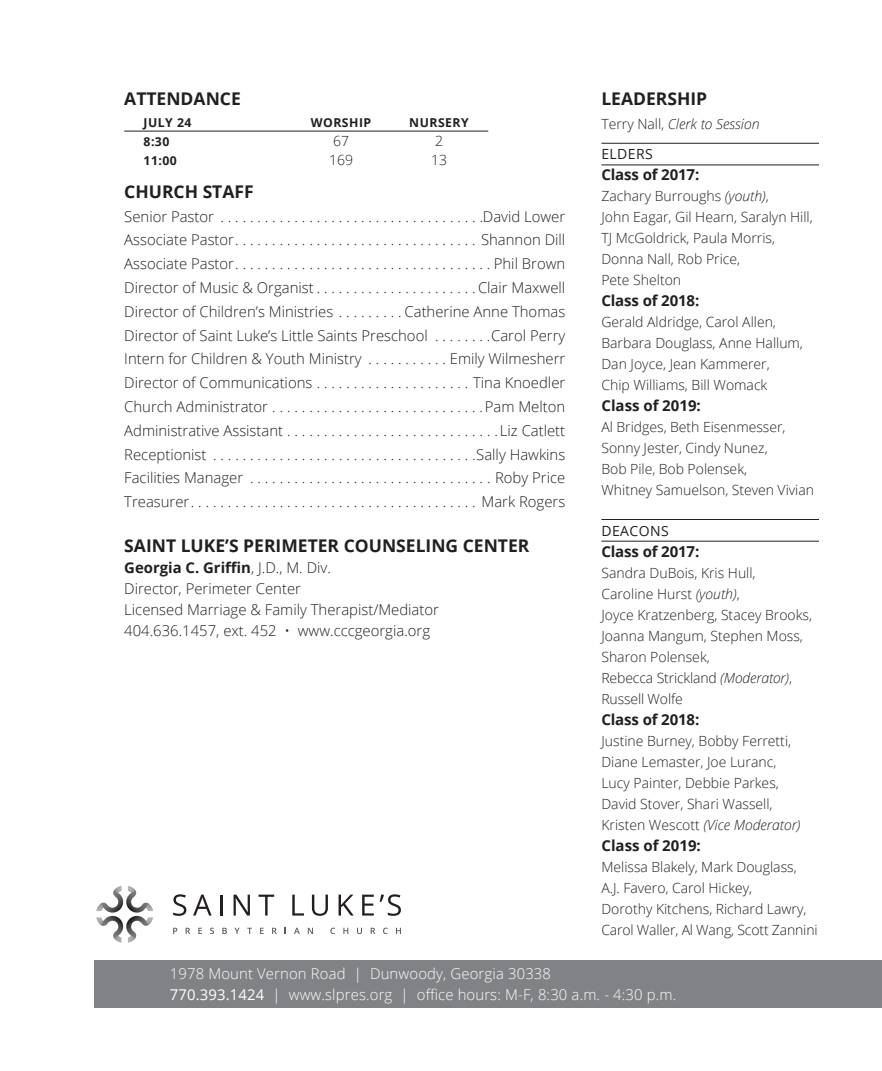
<style>
.page{position:relative;width:882px;height:1071px;background:#fff}
.page>*{position:absolute;margin:0;border:0;box-sizing:border-box;transform-origin:0 0}
.t1{font:700 17.5px "Open Sans";color:#231f20}
.t2{font:700 15.05px "Open Sans";letter-spacing:-.01em;color:#231f20}
.t3{font:300 14.88px/23.8px "Open Sans";color:#231f20;text-align:justify}
.t4{font:300 14.88px/21.3px "Open Sans";letter-spacing:.01em;color:#fff}
.t5{font:300 14px/21px "Open Sans";color:#231f20}
.t6{font:italic 300 14px/30.8px "Open Sans";color:#231f20}
.t7{font:14px "Open Sans";letter-spacing:.03em;color:#231f20}
.t8{font:700 12.25px "Open Sans";letter-spacing:.04em;color:#231f20}
.s1{font-weight:700}
.s2{font-style:normal}
.s3{font-weight:400;font-style:normal}
.s4{font-style:italic}
.s5{font-weight:400}
</style>
<div class="page">
<div style="left:94px;top:961px;width:788px;height:47px;background:#808285"></div>
<svg style="left:96px;top:886px;width:57px;height:57px"></svg>
<svg style="left:173px;top:894px;width:13px;height:22px"></svg>
<svg style="left:193px;top:895px;width:19px;height:21px"></svg>
<hr style="left:220px;top:895px;width:3px;height:21px;background:#231f20">
<svg style="left:234px;top:895px;width:16px;height:21px"></svg>
<svg style="left:259px;top:895px;width:15px;height:21px"></svg>
<svg style="left:292px;top:895px;width:12px;height:21px"></svg>
<svg style="left:312px;top:895px;width:16px;height:21px"></svg>
<svg style="left:339px;top:895px;width:15px;height:21px"></svg>
<svg style="left:362px;top:895px;width:12px;height:21px"></svg>
<svg style="left:380px;top:894px;width:21px;height:22px"></svg>
<svg style="left:173px;top:928px;width:4px;height:6px"></svg>
<svg style="left:186px;top:928px;width:4px;height:6px"></svg>
<svg style="left:198px;top:928px;width:4px;height:6px"></svg>
<svg style="left:210px;top:928px;width:4px;height:6px"></svg>
<svg style="left:222px;top:928px;width:5px;height:6px"></svg>
<svg style="left:234px;top:928px;width:6px;height:6px"></svg>
<svg style="left:247px;top:928px;width:5px;height:6px"></svg>
<svg style="left:260px;top:928px;width:4px;height:6px"></svg>
<svg style="left:272px;top:928px;width:5px;height:6px"></svg>
<svg style="left:294px;top:928px;width:6px;height:6px"></svg>
<svg style="left:308px;top:928px;width:5px;height:6px"></svg>
<svg style="left:330px;top:928px;width:5px;height:6px"></svg>
<svg style="left:343px;top:928px;width:5px;height:6px"></svg>
<svg style="left:357px;top:928px;width:5px;height:6px"></svg>
<svg style="left:371px;top:928px;width:4px;height:6px"></svg>
<svg style="left:383px;top:928px;width:5px;height:6px"></svg>
<svg style="left:396px;top:928px;width:5px;height:6px"></svg>
<hr style="left:124px;top:131px;width:364px;height:1px;background:#231f20">
<hr style="left:601px;top:143px;width:218px;height:1px;background:#231f20">
<hr style="left:601px;top:164px;width:218px;height:1px;background:#231f20">
<hr style="left:601px;top:519px;width:218px;height:1px;background:#231f20">
<hr style="left:601px;top:541px;width:218px;height:1px;background:#231f20">
<p class="t1" style="left:124px;top:87px;width:118px">ATTENDANCE</p>
<p class="t8" style="left:144px;top:114px;width:49px">JULY 24</p>
<p class="t8" style="left:311px;top:114px;width:62px">WORSHIP</p>
<p class="t8" style="left:409px;top:114px;width:61px">NURSERY</p>
<p class="t8" style="left:144px;top:133px;width:27px">8:30</p>
<p class="t5" style="left:333px;top:130px;width:17px">67</p>
<p class="t5" style="left:435px;top:130px;width:9px">2</p>
<p class="t8" style="left:144px;top:152px;width:35px">11:00</p>
<p class="t5" style="left:329px;top:149px;width:25px">169</p>
<p class="t5" style="left:431px;top:149px;width:17px">13</p>
<p class="t1" style="left:124px;top:179px;width:131px">CHURCH STAFF</p>
<p class="t3" style="left:124px;top:204px;width:443px">Senior Pastor . . . . . . . . . . . . . . . . . . . . . . . . . . . . . . . . . . . David Lower Associate Pastor . . . . . . . . . . . . . . . . . . . . . . . . . . . . . . . . . Shannon Dill Associate Pastor . . . . . . . . . . . . . . . . . . . . . . . . . . . . . . . . . . Phil Brown Director of Music &amp; Organist . . . . . . . . . . . . . . . . . . . . . Clair Maxwell Director of Children’s Ministries . . . . . . . . Catherine Anne Thomas Director of Saint Luke’s Little Saints Preschool . . . . . . . Carol Perry Intern for Children &amp; Youth Ministry . . . . . . . . . . . Emily Wilmesherr Director of Communications . . . . . . . . . . . . . . . . . . . . . Tina Knoedler Church Administrator . . . . . . . . . . . . . . . . . . . . . . . . . . . . Pam Melton Administrative Assistant . . . . . . . . . . . . . . . . . . . . . . . . . . . . Liz Catlett Receptionist . . . . . . . . . . . . . . . . . . . . . . . . . . . . . . . . . . . Sally Hawkins Facilities Manager . . . . . . . . . . . . . . . . . . . . . . . . . . . . . . . . . Roby Price Treasurer . . . . . . . . . . . . . . . . . . . . . . . . . . . . . . . . . . . . . . . Mark Rogers</p>
<p class="t1" style="left:124px;top:533px;width:407px">SAINT LUKE’S PERIMETER COUNSELING CENTER</p>
<p class="t3" style="left:124px;top:556px;width:316px;line-height:21px;text-align:left"><span class="s1">Georgia C. Griffin</span>, J. D., M. Div.<br>Director, Perimeter Center<br>Licensed Marriage &amp; Family Therapist/Mediator 404.636.1457, ext. 452 • www.cccgeorgia.org</p>
<p class="t1" style="left:601px;top:87px;width:107px">LEADERSHIP</p>
<p class="t6" style="left:601px;top:108px;width:160px"><span class="s2">Terry Nall,</span> Clerk to Session<br><span class="s3">ELDERS</span></p>
<p class="t2" style="left:601px;top:164px;width:99px">Class of 2017:</p>
<p class="t5" style="left:601px;top:185px;width:213px">Zachary Burroughs <span class="s4">(youth)</span>,<br>John Eagar, Gil Hearn, Saralyn Hill,<br>TJ McGoldrick, Paula Morris,<br>Donna Nall, Rob Price,<br>Pete Shelton</p>
<p class="t2" style="left:601px;top:290px;width:99px">Class of 2018:</p>
<p class="t5" style="left:601px;top:311px;width:203px">Gerald Aldridge, Carol Allen,<br>Barbara Douglass, Anne Hallum,<br>Dan Joyce, Jean Kammerer,<br>Chip Williams, Bill Womack</p>
<p class="t2" style="left:601px;top:395px;width:101px">Class of 2019:</p>
<p class="t5" style="left:601px;top:416px;width:214px">Al Bridges, Beth Eisenmesser,<br>Sonny Jester, Cindy Nunez,<br>Bob Pile, Bob Polensek,<br>Whitney Samuelson, Steven Vivian</p>
<p class="t7" style="left:601px;top:521px;width:69px">DEACONS</p>
<p class="t2" style="left:601px;top:541px;width:99px">Class of 2017:</p>
<p class="t5" style="left:601px;top:562px;width:212px">Sandra DuBois, Kris Hull,<br>Caroline Hurst <span class="s4">(youth)</span>,<br>Joyce Kratzenberg, Stacey Brooks,<br>Joanna Mangum, Stephen Moss,<br>Sharon Polensek,<br>Rebecca Strickland <span class="s4">(Moderator)</span>,<br>Russell Wolfe</p>
<p class="t2" style="left:601px;top:709px;width:99px">Class of 2018:</p>
<p class="t5" style="left:601px;top:730px;width:201px">Justine Burney, Bobby Ferretti,<br>Diane Lemaster, Joe Luranc,<br>Lucy Painter, Debbie Parkes,<br>David Stover, Shari Wassell,<br>Kristen Wescott <span class="s4">(Vice Moderator)</span></p>
<p class="t2" style="left:601px;top:835px;width:101px">Class of 2019:</p>
<p class="t5" style="left:601px;top:856px;width:218px">Melissa Blakely, Mark Douglass,<br>A.J. Favero, Carol Hickey,<br>Dorothy Kitchens, Richard Lawry,<br>Carol Waller, Al Wang, Scott Zannini</p>
<p class="t4" style="left:170px;top:962px;width:508px">1978 Mount Vernon Road | Dunwoody, Georgia 30338<br><span class="s5">770.393.1424</span> | www.slpres.org | office hours: M-F, 8:30 a.m. - 4:30 p.m.</p>
</div>
